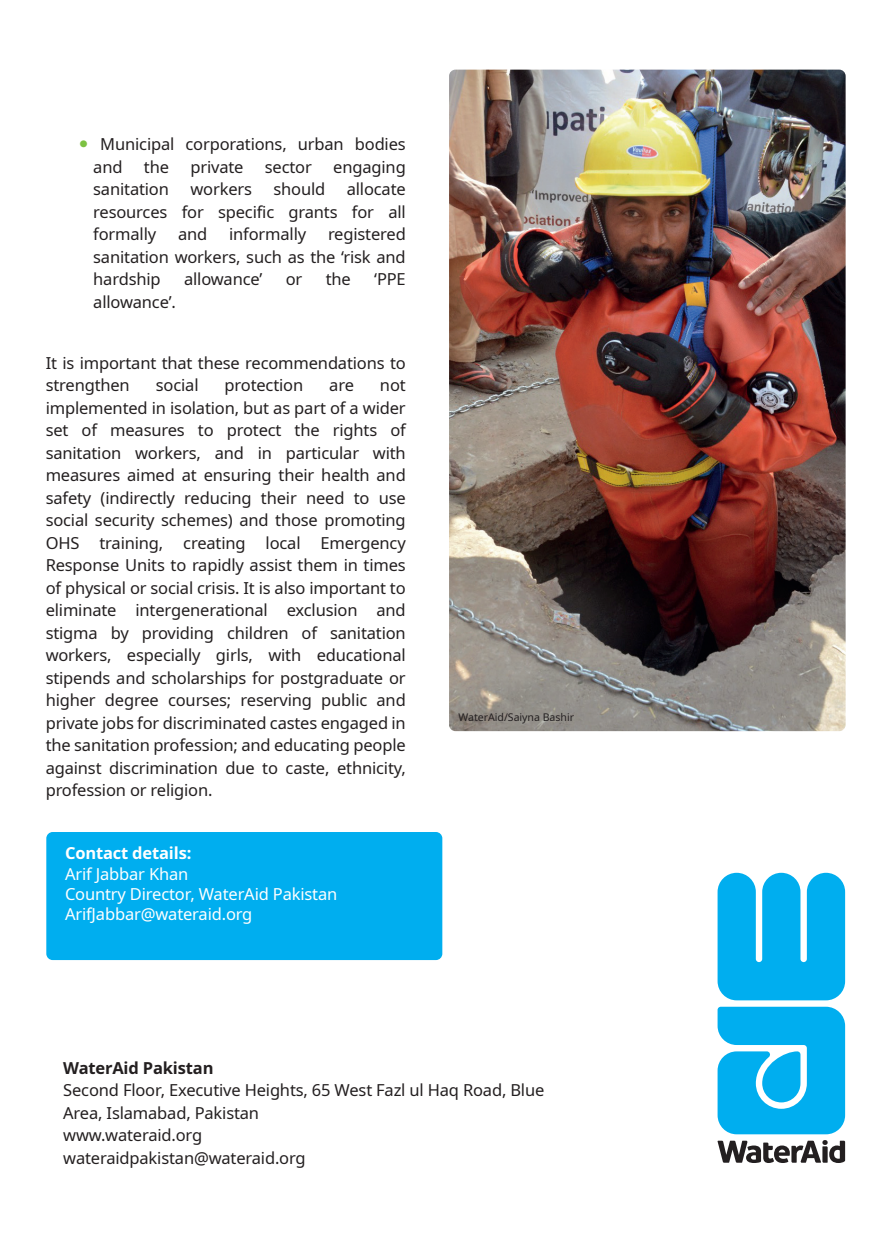
<style>
.page{position:relative;width:891px;height:1253px;background:#fff}
.page>*{position:absolute;margin:0;border:0;box-sizing:border-box;transform-origin:0 0}
.t1{font:16.5px/22.5px "Noto Sans";letter-spacing:-.01em;color:#231f20}
.t2{font:16.5px/20.2px "Noto Sans";letter-spacing:-.01em;color:#fff}
.t3{font:700 16.5px "Noto Sans";letter-spacing:-.01em;color:#231f20}
.t4{font:700 16.5px "Noto Sans";letter-spacing:-.01em;color:#fff}
.t5{font:10.65px "Noto Sans";letter-spacing:-.005em;color:#231f20}
.s1{font-family:"Thonburi";color:#7cc142}
</style>
<div class="page">
<img style="left:449px;top:70px;width:397px;height:661px">
<div style="left:46px;top:832px;width:396px;height:128px;background:#00aeef;border-radius:6px"></div>
<svg style="left:718px;top:873px;width:127px;height:127px"></svg>
<svg style="left:718px;top:1007px;width:127px;height:127px"></svg>
<svg style="left:717px;top:1140px;width:128px;height:23px"></svg>
<p class="t1" style="left:93px;top:133px;width:314px;text-indent:-15px"><span class="s1">•</span> Municipal corporations, urban bodies and</p>
<p class="t1" style="left:144px;top:156px;width:27px">the</p>
<p class="t1" style="left:190px;top:156px;width:55px">private</p>
<p class="t1" style="left:265px;top:156px;width:49px">sector</p>
<p class="t1" style="left:333px;top:156px;width:74px">engaging</p>
<p class="t1" style="left:93px;top:178px;width:77px">sanitation</p>
<p class="t1" style="left:190px;top:178px;width:63px">workers</p>
<p class="t1" style="left:273px;top:178px;width:53px">should</p>
<p class="t1" style="left:93px;top:178px;width:314px;text-align:justify;text-indent:254px">allocate resources for specific grants for all formally</p>
<p class="t1" style="left:178px;top:223px;width:31px">and</p>
<p class="t1" style="left:229px;top:223px;width:79px">informally</p>
<p class="t1" style="left:93px;top:223px;width:314px;text-align:justify;text-indent:235px">registered sanitation workers, such as the ‘risk and hardship</p>
<p class="t1" style="left:184px;top:268px;width:80px">allowance’</p>
<p class="t1" style="left:286px;top:268px;width:18px">or</p>
<p class="t1" style="left:326px;top:268px;width:27px">the</p>
<p class="t1" style="left:374px;top:268px;width:33px">‘PPE</p>
<p class="t1" style="left:93px;top:291px;width:84px">allowance’.</p>
<p class="t1" style="left:46px;top:352px;width:362px">It is important that these recommendations to strengthen</p>
<p class="t1" style="left:156px;top:374px;width:44px">social</p>
<p class="t1" style="left:225px;top:374px;width:80px">protection</p>
<p class="t1" style="left:329px;top:374px;width:26px">are</p>
<p class="t1" style="left:46px;top:374px;width:362px;text-align:justify;text-indent:334px">not implemented in isolation, but as part of a wider set of measures to protect the rights of sanitation workers, and in particular with measures aimed at ensuring their health and safety (indirectly reducing their need to use social security schemes) and those promoting OHS training, creating local Emergency Response Units to rapidly assist them in times of physical or social crisis. It is also important to eliminate intergenerational exclusion and stigma by providing children of sanitation workers, especially girls, with educational stipends and scholarships for postgraduate or higher degree courses; reserving public and private jobs for discriminated castes engaged in the sanitation profession; and educating people against discrimination due to caste, ethnicity, profession or religion.</p>
<p class="t4" style="left:65px;top:841px;width:128px">Contact details:</p>
<p class="t2" style="left:65px;top:864px;width:274px">Arif Jabbar Khan<br>Country Director, WaterAid Pakistan<br>ArifJabbar@wateraid.org</p>
<p class="t5" style="left:458px;top:709px;width:117px">WaterAid/Saiyna Bashir</p>
<p class="t3" style="left:63px;top:1056px;width:152px">WaterAid Pakistan</p>
<p class="t1" style="left:63px;top:1079px;width:483px">Second Floor, Executive Heights, 65 West Fazl ul Haq Road, Blue Area, Islamabad, Pakistan<br>www.wateraid.org<br>wateraidpakistan@wateraid.org</p>
</div>
